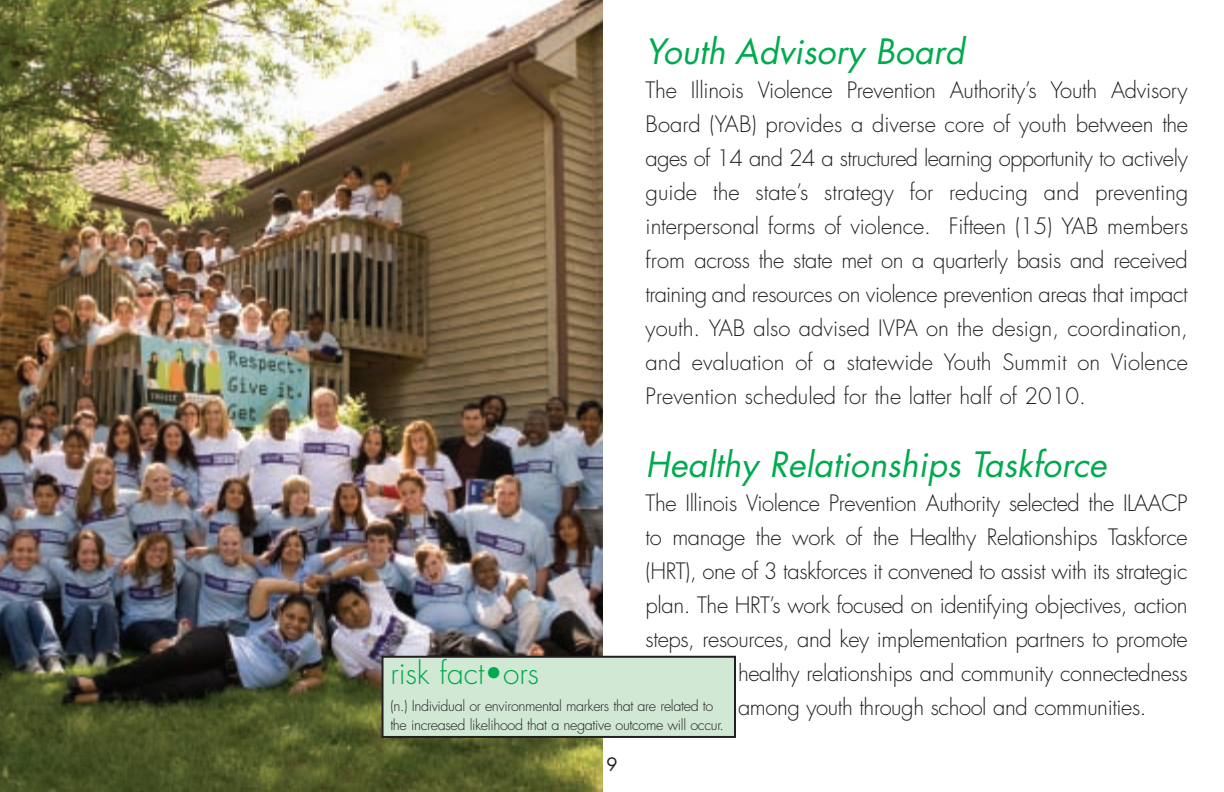
<style>
.page{position:relative;width:1224px;height:792px;background:#fff}
.page>*{position:absolute;margin:0;border:0;box-sizing:border-box;transform-origin:0 0}
.t1{font:italic 34px "Futura";color:#00aa4e}
.t2{font:300 30px "Futura";color:#00aa4e}
.t3{font:300 22px/34px "Futura";letter-spacing:-.02em;color:#231f20;text-align:justify}
.t4{font:18px "Futura";color:#231f20}
.t5{font:300 14.4px/18.8px "Futura";letter-spacing:-.025em;color:#231f20}
</style>
<div class="page">
<img style="left:0;top:0;width:603px;height:792px">
<div style="left:383px;top:657px;width:352px;height:80px;background:#d0e8d4"></div>
<div style="left:382px;top:656px;width:354px;height:82px;border:2px solid #231f20"></div>
<h1 class="t1" style="left:646px;top:36px;width:320px">Youth Advisory Board</h1>
<p class="t3" style="left:646px;top:75px;width:544px">The Illinois Violence Prevention Authority’s Youth Advisory Board (YAB) provides a diverse core of youth between the ages of 14 and 24 a structured learning opportunity to actively guide the state’s strategy for reducing and preventing interpersonal forms of violence. Fifteen (15) YAB members from across the state met on a quarterly basis and received training and resources on violence prevention areas that impact youth. YAB also advised IVPA on the design, coordination, and evaluation of a statewide Youth Summit on Violence Prevention scheduled for the latter half of 2010.</p>
<h1 class="t1" style="left:646px;top:449px;width:462px">Healthy Relationships Taskforce</h1>
<p class="t3" style="left:646px;top:488px;width:543px">The Illinois Violence Prevention Authority selected the ILAACP</p>
<p class="t3" style="left:646px;top:522px;width:543px">to manage the work of the Healthy Relationships Taskforce</p>
<p class="t3" style="left:646px;top:556px;width:543px">(HRT), one of 3 taskforces it convened to assist with its strategic</p>
<p class="t3" style="left:646px;top:590px;width:543px">plan. The HRT’s work focused on identifying objectives, action</p>
<p class="t3" style="left:646px;top:624px;width:544px">steps, resources, and key implementation partners to promote</p>
<p class="t3" style="left:738px;top:658px;width:451px">healthy relationships and community connectedness</p>
<p class="t3" style="left:738px;top:692px;width:410px">among youth through school and communities.</p>
<h2 class="t2" style="left:390px;top:660px;width:150px">risk fact•ors</h2>
<p class="t5" style="left:390px;top:697px;width:335px">(n.) Individual or environmental markers that are related to the increased likelihood that a negative outcome will occur.</p>
<p class="t4" style="left:606px;top:756px;width:13px">9</p>
</div>
